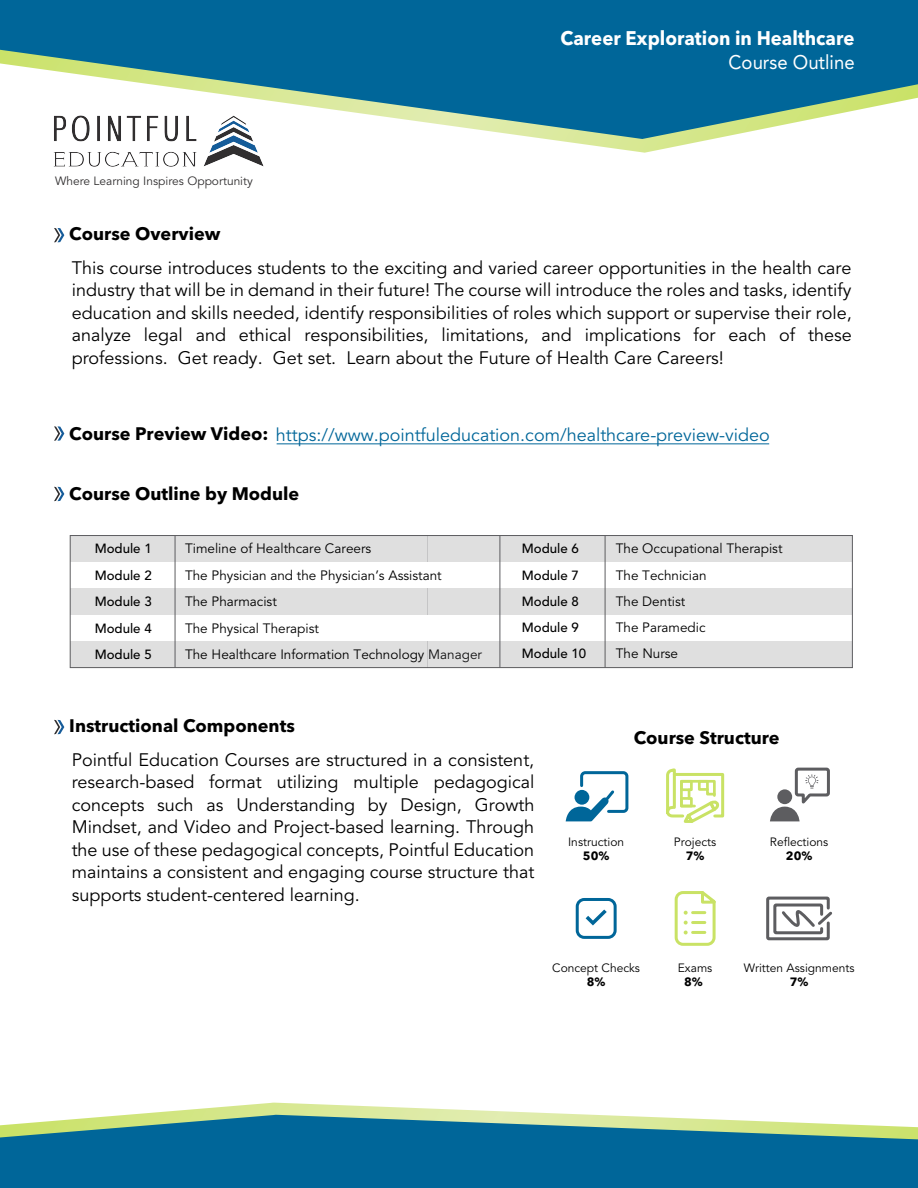
<style>
.page{position:relative;width:918px;height:1188px;background:#fff}
.page>*{position:absolute;margin:0;border:0;box-sizing:border-box;transform-origin:0 0}
.t1{font:700 19.65px "Avenir Next LT Pro";color:#fff;scale:.95 1}
.t2{font:19.65px "Avenir LT Std";color:#fff;scale:.95 1}
.t3{font:18px/22.5px "Avenir LT Std";color:#000;text-align:justify}
.t4{font:18px "Avenir LT Std";color:#069}
.t5{font:700 18px "Avenir Next LT Pro";color:#000}
.t6{font:13.5px/26.4px "Avenir LT Std";color:#000}
.t7{font:500 13.2px/26.4px "Avenir LT Std";color:#000;text-align:justify}
.t8{font:12px "Avenir LT Std";color:#000}
.t9{font:12px "Avenir LT Std";color:#312f30}
.t10{font:700 12px "Avenir Next LT Pro";color:#000}
.s1{font-family:"Avenir Next LT Pro";font-weight:700;color:#000}
</style>
<div class="page">
<svg style="left:547px;top:139px;width:165px;height:14px"></svg>
<svg style="left:0;top:0;width:918px;height:139px;fill:#069"></svg>
<svg style="left:125px;top:1103px;width:471px;height:12px"></svg>
<svg style="left:0;top:1115px;width:918px;height:73px;background:#237b9b"></svg>
<img style="left:51px;top:114px;width:216px;height:53px">
<svg style="left:54px;top:228px;width:10px;height:14px"></svg>
<svg style="left:54px;top:426px;width:10px;height:15px"></svg>
<svg style="left:54px;top:487px;width:10px;height:14px"></svg>
<hr style="left:277px;top:444px;width:492px;height:1px;background:#069">
<svg style="left:54px;top:720px;width:10px;height:14px"></svg>
<svg style="left:70px;top:535px;width:783px;height:133px"></svg>
<div style="left:70px;top:536px;width:358px;height:26px;background:#dfdfdf"></div>
<div style="left:70px;top:588px;width:358px;height:27px;background:#dfdfdf"></div>
<div style="left:70px;top:641px;width:358px;height:27px;background:#dfdfdf"></div>
<hr style="left:175px;top:536px;width:1px;height:132px;background:#5d5d60">
<div style="left:428px;top:536px;width:424px;height:26px;background:#dfdfdf"></div>
<div style="left:428px;top:588px;width:424px;height:27px;background:#dfdfdf"></div>
<div style="left:428px;top:641px;width:424px;height:27px;background:#dfdfdf"></div>
<hr style="left:500px;top:536px;width:1px;height:132px;background:#5d5d60">
<hr style="left:605px;top:536px;width:1px;height:132px;background:#5d5d60">
<svg style="left:565px;top:771px;width:64px;height:50px"></svg>
<div style="left:575px;top:790px;width:14px;height:15px;background:#069;border-radius:50%"></div>
<svg style="left:770px;top:767px;width:60px;height:54px"></svg>
<svg style="left:586px;top:910px;width:21px;height:15px"></svg>
<div style="left:576px;top:898px;width:41px;height:41px;border:3px solid #069;border-radius:7px"></div>
<svg style="left:674px;top:891px;width:42px;height:55px"></svg>
<div style="left:766px;top:897px;width:64px;height:43px;border:3px solid #5d5d60"></div>
<div style="left:773px;top:904px;width:50px;height:30px;border:3px solid #5d5d60"></div>
<svg style="left:780px;top:902px;width:52px;height:31px"></svg>
<svg style="left:666px;top:768px;width:59px;height:55px"></svg>
<p class="t9" style="left:55px;top:174px;width:199px">Where Learning Inspires Opportunity</p>
<p class="t5" style="left:69px;top:223px;width:153px">Course Overview</p>
<p class="t1" style="left:561px;top:26px;width:311px">Career Exploration in Healthcare</p>
<p class="t2" style="left:729px;top:51px;width:134px">Course Outline</p>
<p class="t3" style="left:72px;top:257px;width:782px">This course introduces students to the exciting and varied career opportunities in the health care industry that will be in demand in their future! The course will introduce the roles and tasks, identify education and skills needed, identify responsibilities of roles which support or supervise their role, analyze legal and ethical responsibilities, limitations, and implications for each of these professions. Get ready. Get set. Learn about the Future of Health Care Careers!</p>
<p class="t4" style="left:69px;top:424px;width:702px"><span class="s1">Course Preview Video:</span> https://www.pointfuleducation.com/healthcare-preview-video</p>
<p class="t5" style="left:69px;top:483px;width:232px">Course Outline by Module</p>
<p class="t7" style="left:95px;top:536px;width:58px">Module 1<br>Module 2<br>Module 3<br>Module 4<br>Module 5</p>
<p class="t6" style="left:185px;top:536px;width:299px">Timeline of Healthcare Careers<br>The Physician and the Physician’s Assistant<br>The Pharmacist<br>The Physical Therapist<br>The Healthcare Information Technology Manager</p>
<p class="t7" style="left:522px;top:536px;width:58px">Module 6</p>
<p class="t6" style="left:616px;top:536px;width:168px">The Occupational Therapist</p>
<p class="t7" style="left:522px;top:562px;width:58px">Module 7<br>Module 8<br>Module 9</p>
<p class="t6" style="left:616px;top:563px;width:92px;line-height:26px">The Technician<br>The Dentist</p>
<p class="t7" style="left:522px;top:641px;width:66px">Module 10</p>
<p class="t6" style="left:616px;top:641px;width:64px">The Nurse</p>
<p class="t6" style="left:616px;top:615px;width:91px">The Paramedic</p>
<p class="t5" style="left:69px;top:715px;width:227px">Instructional Components</p>
<p class="t3" style="left:72px;top:749px;width:464px">Pointful Education Courses are structured in a consistent, research-based format utilizing multiple pedagogical concepts such as Understanding by Design, Growth Mindset, and Video and Project-based learning. Through the use of these pedagogical concepts, Pointful Education maintains a consistent and engaging course structure that supports student-centered learning.</p>
<p class="t5" style="left:634px;top:726px;width:147px">Course Structure</p>
<p class="t8" style="left:568px;top:835px;width:58px">Instruction</p>
<p class="t10" style="left:583px;top:849px;width:28px">50%</p>
<p class="t8" style="left:674px;top:835px;width:44px">Projects</p>
<p class="t10" style="left:686px;top:849px;width:20px">7%</p>
<p class="t8" style="left:770px;top:835px;width:60px">Reflections</p>
<p class="t10" style="left:786px;top:849px;width:28px">20%</p>
<p class="t8" style="left:552px;top:961px;width:89px">Concept Checks</p>
<p class="t10" style="left:587px;top:974px;width:20px">8%</p>
<p class="t8" style="left:678px;top:961px;width:36px">Exams</p>
<p class="t10" style="left:684px;top:974px;width:20px">8%</p>
<p class="t8" style="left:744px;top:961px;width:112px">Written Assignments</p>
<p class="t10" style="left:790px;top:974px;width:20px">7%</p>
</div>
